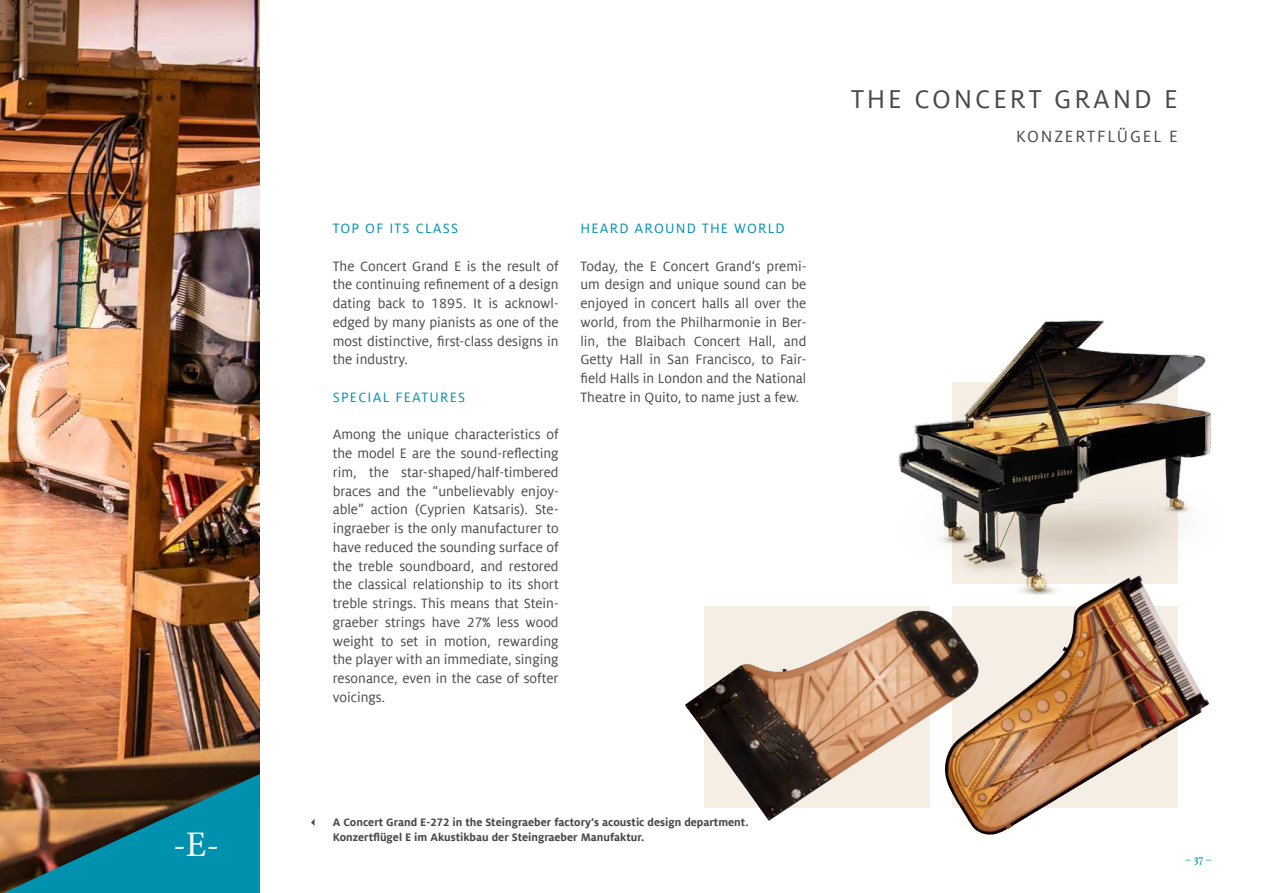
<style>
.page{position:relative;width:1263px;height:893px;background:#fff}
.page>*{position:absolute;margin:0;border:0;box-sizing:border-box;transform-origin:0 0}
.t1{font:36px "Minion Pro";color:#fff}
.t2{font:28.5px "Milo Offc";letter-spacing:.1em;color:#494948}
.t3{font:18px "Milo Offc";letter-spacing:.1em;color:#494948}
.t4{font:15px/18.8px "Milo Offc";color:#494948;text-align:justify}
.t5{font:15px "Milo Offc";letter-spacing:.08em;color:#0091ae}
.t6{font:700 12px "Milo Offc";color:#494948}
.t7{font:12px "Athelas";color:#0091ae}
</style>
<div class="page">
<img style="left:0;top:0;width:260px;height:893px">
<svg style="left:704px;top:606px;width:226px;height:202px;background:#cab8a9"></svg>
<img style="left:1139px;top:606px;width:39px;height:202px">
<img style="left:898px;top:320px;width:313px;height:274px">
<img style="left:945px;top:575px;width:194px;height:260px">
<img style="left:685px;top:611px;width:231px;height:207px">
<svg style="left:311px;top:819px;width:4px;height:7px"></svg>
<svg style="left:3px;top:774px;width:257px;height:119px;background:#32686a"></svg>
<h1 class="t1" style="left:173px;top:820px;width:48px">-E-</h1>
<p class="t5" style="left:333px;top:220px;width:127px">TOP OF ITS CLASS</p>
<p class="t4" style="left:333px;top:257px;width:227px">The Concert Grand E is the result of the continuing refinement of a design dating back to 1895. It is acknowl&shy;edged by many pianists as one of the most distinctive, first-class designs in the industry.</p>
<p class="t5" style="left:333px;top:389px;width:134px">SPECIAL FEATURES</p>
<p class="t4" style="left:333px;top:425px;width:227px">Among the unique characteristics of the model E are the sound-reflecting rim, the star-shaped/half-timbered braces and the “unbelievably enjoy&shy;able” action (Cyprien Katsaris). Ste&shy;ingraeber is the only manufacturer to have reduced the sounding surface of the treble soundboard, and restored the classical relationship to its short treble strings. This means that Stein&shy;graeber strings have 27% less wood weight to set in motion, rewarding the player with an immediate, singing resonance, even in the case of softer voicings.</p>
<p class="t5" style="left:580px;top:220px;width:206px">HEARD AROUND THE WORLD</p>
<p class="t4" style="left:580px;top:257px;width:227px">Today, the E Concert Grand‘s premi&shy;um design and unique sound can be enjoyed in concert halls all over the world, from the Philharmonie in Ber&shy;lin, the Blaibach Concert Hall, and Getty Hall in San Francisco, to Fair&shy;field Halls in London and the National Theatre in Quito, to name just a few.</p>
<p class="t6" style="left:333px;top:815px;width:417px">A Concert Grand E-272 in the Steingraeber factory‘s acoustic design department.</p>
<p class="t6" style="left:333px;top:830px;width:313px">Konzertflügel E im Akustikbau der Steingraeber Manufaktur.</p>
<h2 class="t2" style="left:851px;top:83px;width:328px">THE CONCERT GRAND E</h2>
<p class="t3" style="left:1016px;top:126px;width:163px">KONZERTFLÜGEL E</p>
<p class="t7" style="left:1185px;top:850px;width:28px">– 37 –</p>
</div>
